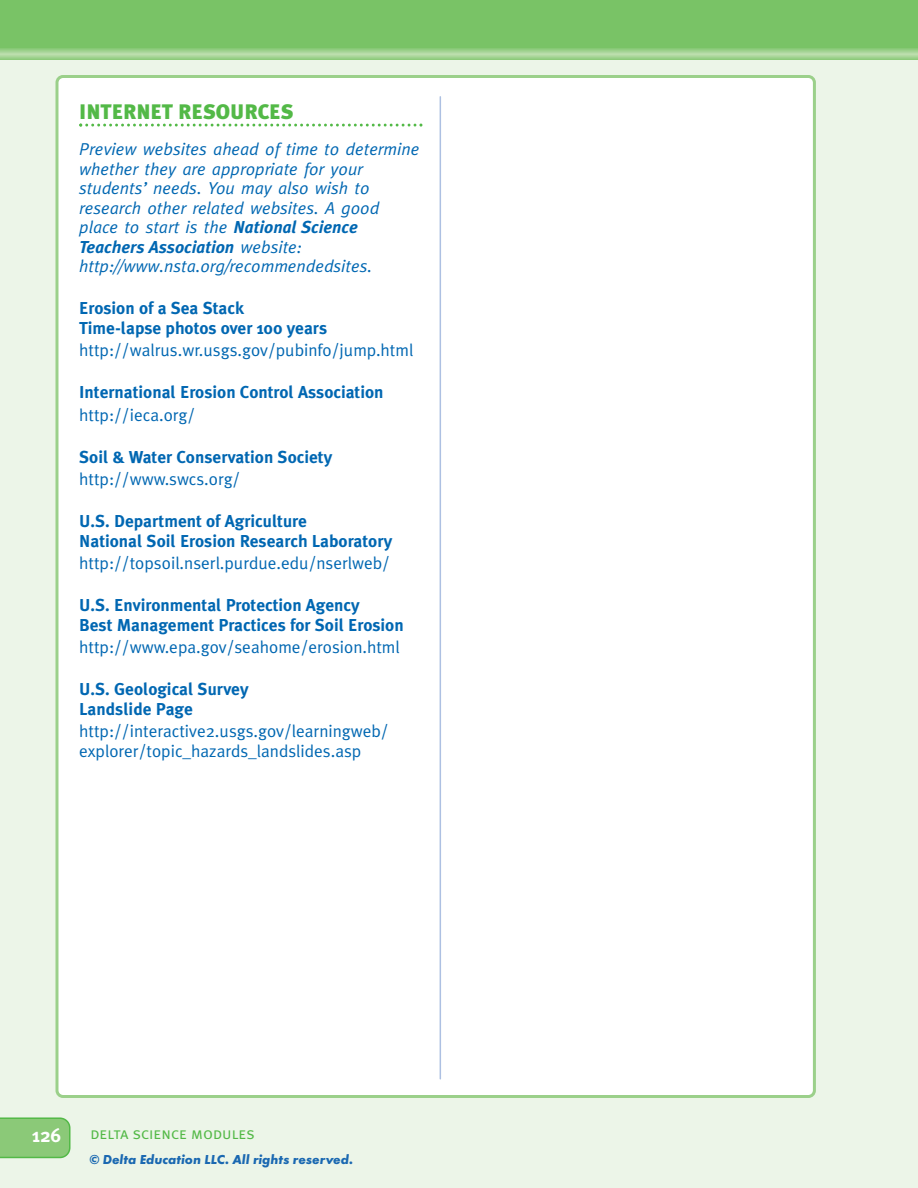
<style>
.page{position:relative;width:918px;height:1188px;background:#ecf5e8}
.page>*{position:absolute;margin:0;border:0;box-sizing:border-box;transform-origin:0 0}
.t1{font:900 21px "Meta Plus";color:#53b947}
.t2{font:700 19.5px "Meta";color:#fff}
.t3{font:700 17.25px/19.5px "Meta Plus";color:#0067b2}
.t4{font:17.25px/19.5px "Meta Plus Normal";color:#0067b2}
.t5{font:italic 17.25px/19.5px "Meta";color:#0067b2}
.t6{font:italic 700 17.25px "Meta Plus";color:#0067b2}
.t7{font:16.5px "Meta Plus Normal Caps";color:#53b947}
.t8{font:italic 700 13.5px "Futura T";color:#1a68b1}
.s1{font-family:"Meta Plus";font-weight:700}
.s2{font-family:"Meta";font-weight:400}
</style>
<div class="page">
<div style="left:55px;top:75px;width:761px;height:1023px;background:#fff"></div>
<svg style="left:79px;top:124px;width:343px;height:3px"></svg>
<hr style="left:440px;top:97px;width:1px;height:982px;background:#adc0e2">
<svg style="left:0;top:1117px;width:70px;height:41px;background:#88c876"></svg>
<div style="left:0;top:0;width:918px;height:58px;background:#79c366"></div>
<div style="left:0;top:49px;width:918px;height:10px;background:#90cc80"></div>
<div style="left:0;top:50px;width:918px;height:8px;background:#9bd08a"></div>
<div style="left:0;top:51px;width:918px;height:6px;background:#a3d394"></div>
<hr style="left:0;top:52px;width:918px;height:4px;background:#add79e">
<hr style="left:0;top:53px;width:918px;height:2px;background:#b8dca9">
<hr style="left:0;top:54px;width:918px;height:1px;background:#bcdead">
<p class="t1" style="left:79px;top:104px;width:216px">INTERNET RESOURCES</p>
<p class="t5" style="left:79px;top:141px;width:342px">Preview websites ahead of time to determine whether they are appropriate for your students’ needs. You may also wish to research other related websites. A good place to start is the <span class="s1">National Science</span></p>
<p class="t6" style="left:79px;top:241px;width:224px">Teachers Association <span class="s2">website:</span></p>
<p class="t5" style="left:79px;top:258px;width:294px">http://www.nsta.org/recommendedsites.</p>
<p class="t3" style="left:79px;top:300px;width:249px">Erosion of a Sea Stack<br>Time-lapse photos over 100 years</p>
<p class="t4" style="left:79px;top:342px;width:336px">http://walrus.wr.usgs.gov/pubinfo/jump.html</p>
<p class="t3" style="left:79px;top:384px;width:306px">International Erosion Control Association</p>
<p class="t4" style="left:79px;top:407px;width:117px">http://ieca.org/</p>
<p class="t3" style="left:79px;top:449px;width:255px">Soil &amp; Water Conservation Society</p>
<p class="t4" style="left:79px;top:471px;width:163px">http://www.swcs.org/</p>
<p class="t3" style="left:79px;top:513px;width:315px">U.S. Department of Agriculture<br>National Soil Erosion Research Laboratory</p>
<p class="t4" style="left:79px;top:555px;width:312px">http://topsoil.nserl.purdue.edu/nserlweb/</p>
<p class="t3" style="left:79px;top:597px;width:326px">U.S. Environmental Protection Agency<br>Best Management Practices for Soil Erosion</p>
<p class="t4" style="left:79px;top:639px;width:322px">http://www.epa.gov/seahome/erosion.html</p>
<p class="t3" style="left:79px;top:681px;width:171px">U.S. Geological Survey<br>Landslide Page</p>
<p class="t4" style="left:79px;top:723px;width:311px">http://interactive2.usgs.gov/learningweb/ explorer/topic_hazards_landslides.asp</p>
<p class="t2" style="left:31px;top:1128px;width:31px">126</p>
<p class="t7" style="left:90px;top:1124px;width:166px">delta science modules</p>
<p class="t8" style="left:90px;top:1154px;width:265px">© Delta Education LLC. All rights reserved.</p>
</div>
